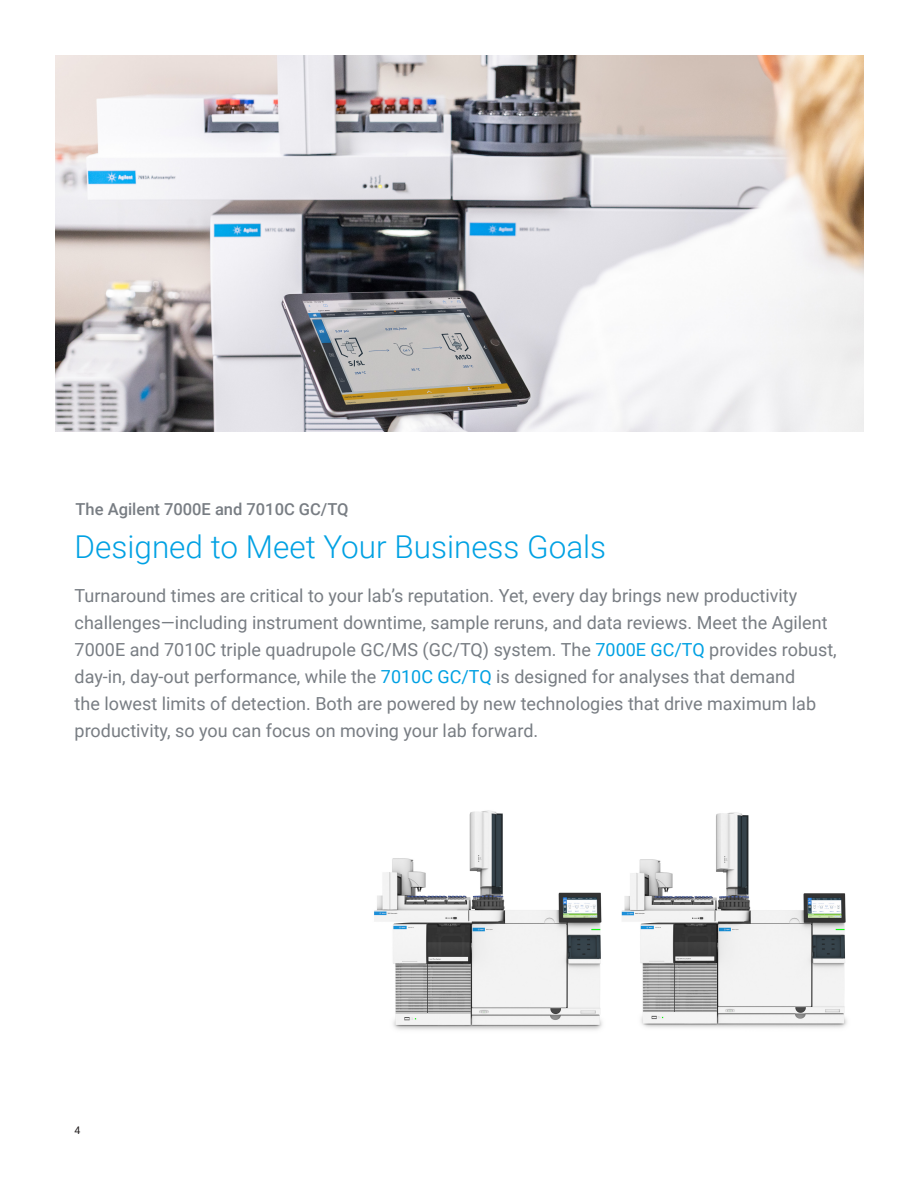
<style>
.page{position:relative;width:918px;height:1188px;background:#fff}
.page>*{position:absolute;margin:0;border:0;box-sizing:border-box;transform-origin:0 0}
.BROCHURE_int_head_bl{font:300 31.5px "Roboto";color:#00a1e3}
.BROCHURE_paragraph_g{font:18px/27px "Roboto";color:#787d83}
.BROCHURE_header{font:500 16.5px "Roboto";color:#787d83}
.t1{font:10.5px "Roboto";color:#231f20}
.s1{color:#00a1e3}
</style>
<div class="page">
<img style="left:374px;top:810px;width:228px;height:220px">
<img style="left:621px;top:812px;width:226px;height:216px">
<img style="left:55px;top:55px;width:809px;height:377px">
<p class="BROCHURE_header" style="left:76px;top:497px;width:275px">The Agilent 7000E and 7010C GC/TQ</p>
<p class="BROCHURE_int_head_bl" style="left:75px;top:525px;width:533px">Designed to Meet Your Business Goals</p>
<p class="BROCHURE_paragraph_g" style="left:75px;top:582px;width:764px">Turnaround times are critical to your lab’s reputation. Yet, every day brings new productivity challenges—including instrument downtime, sample reruns, and data reviews. Meet the Agilent 7000E and 7010C triple quadrupole GC/MS (GC/TQ) system. The <span class="s1">7000E GC/TQ</span> provides robust, day-in, day-out performance, while the <span class="s1">7010C GC/TQ</span> is designed for analyses that demand<br>the lowest limits of detection. Both are powered by new technologies that drive maximum lab productivity, so you can focus on moving your lab forward.</p>
<p class="t1" style="left:75px;top:1123px;width:7px">4</p>
</div>
